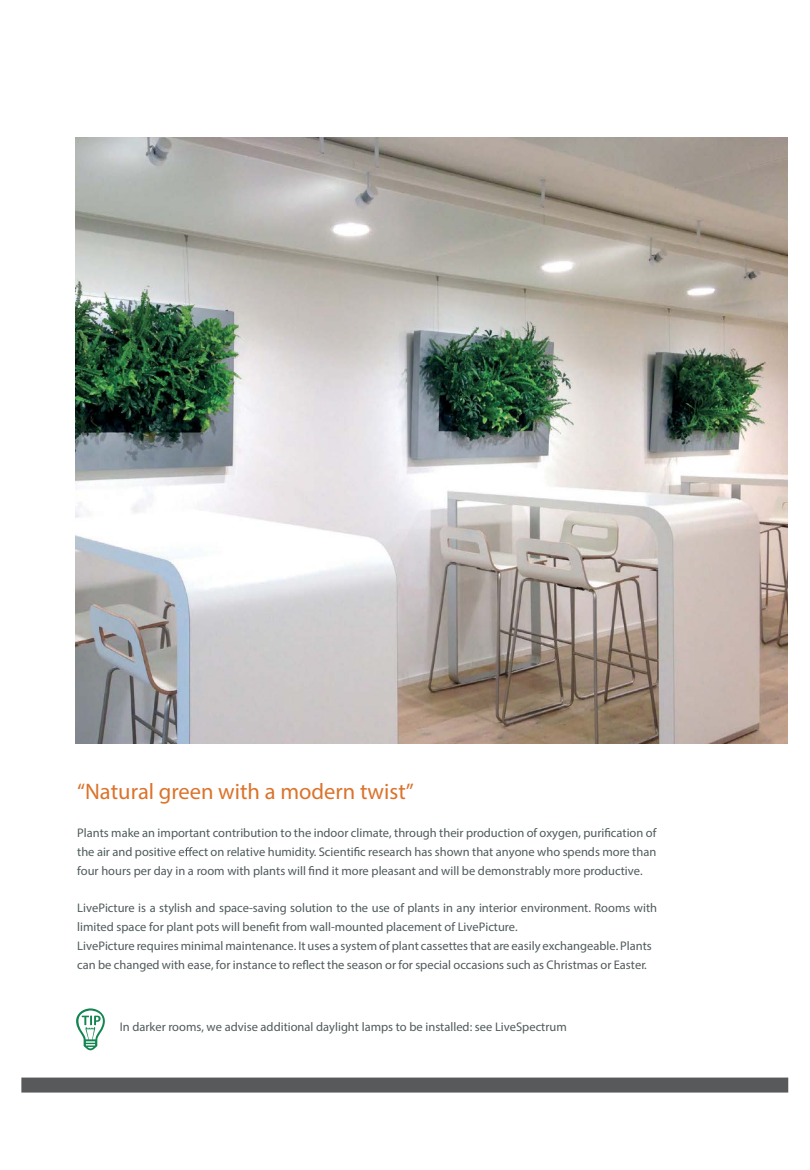
<style>
.page{position:relative;width:810px;height:1170px;background:#fff}
.page>*{position:absolute;margin:0;border:0;box-sizing:border-box;transform-origin:0 0}
.t1{font:italic 22.5px "Avenir LT Std";color:#db732b}
.t2{font:300 12.5px/18.8px "Avenir LT Std";color:#505a5c;text-align:justify}
.t3{font:italic 12.5px "Avenir LT Std";color:#505a5c}
</style>
<div class="page">
<img style="left:75px;top:137px;width:713px;height:607px">
<svg style="left:185px;top:847px;width:8px;height:9px"></svg>
<svg style="left:76px;top:1008px;width:29px;height:42px"></svg>
<div style="left:21px;top:1078px;width:767px;height:15px;background:#58595b"></div>
<p class="t1" style="left:77px;top:777px;width:338px">“Natural green with a modern twist”</p>
<p class="t2" style="left:77px;top:824px;width:581px">Plants make an important contribution to the indoor climate, through their production of oxygen, purification of the air and positive e ect on relative humidity. Scientific research has shown that anyone who spends more than four hours per day in a room with plants will find it more pleasant and will be demonstrably more productive.</p>
<p class="t2" style="left:77px;top:899px;width:581px;text-align:left">LivePicture is a stylish and space-saving solution to the use of plants in any interior environment. Rooms with limited space for plant pots will benefit from wall-mounted placement of LivePicture.<br>LivePicture requires minimal maintenance. It uses a system of plant cassettes that are easily exchangeable. Plants can be changed with ease, for instance to reflect the season or for special occasions such as Christmas or Easter.</p>
<p class="t3" style="left:120px;top:1019px;width:448px">In darker rooms, we advise additional daylight lamps to be installed: see LiveSpectrum</p>
</div>
